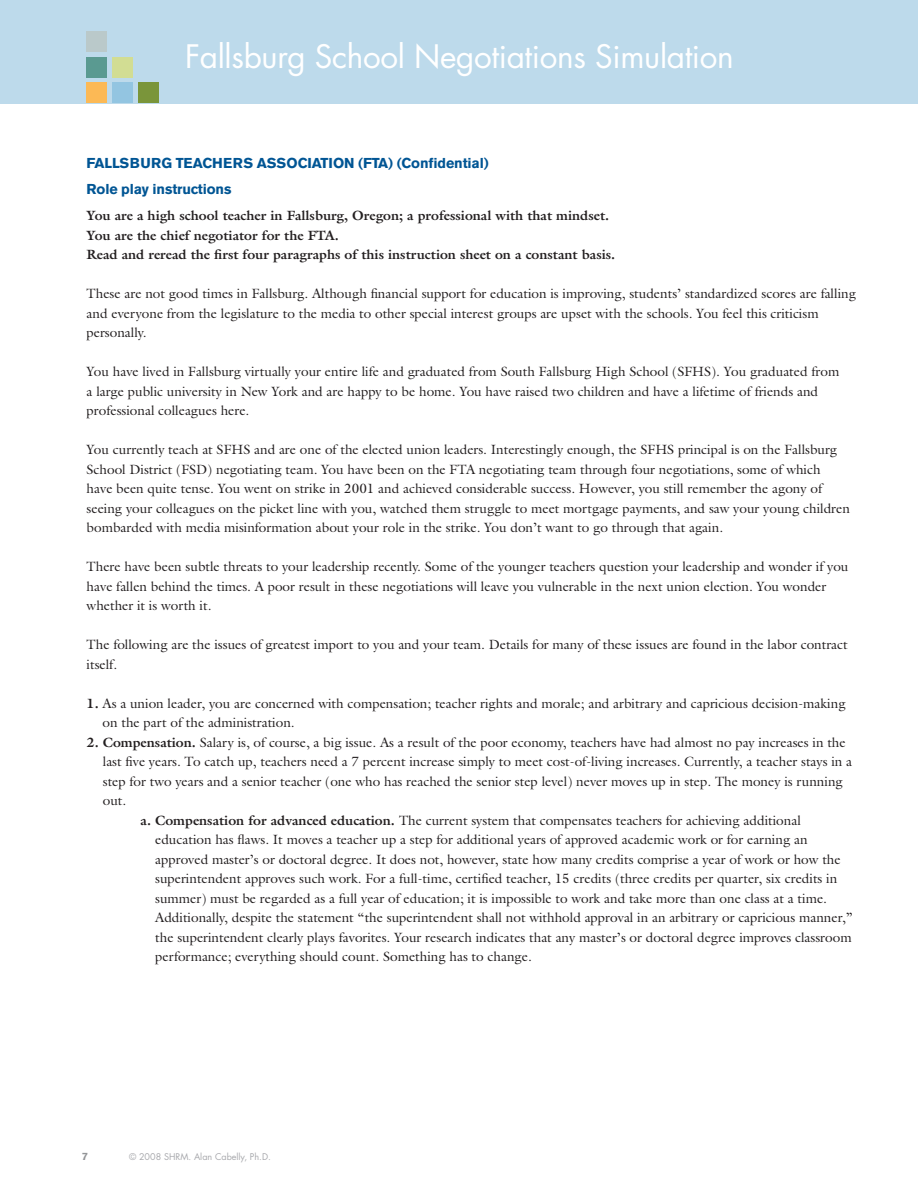
<style>
.page{position:relative;width:918px;height:1188px;background:#fff}
.page>*{position:absolute;margin:0;border:0;box-sizing:border-box;transform-origin:0 0}
.t1{font:31.5px "Futura";letter-spacing:-.01em;color:#fff}
.Subhead_2{font:700 14.25px "Akzidenz Grotesk BE";letter-spacing:-.01em;color:#005594}
.Body_ITC_Galliard_9{font:13.5px/19.5px "Galliard";color:#231f20}
.Body_ITC_Galliard_9-2{font:700 13.5px "Galliard";color:#231f20}
.t2{font:700 10.5px "Akzidenz Grotesk BE";color:#939598}
.t3{font:9px "Futura";color:#a8a9ad}
.s1{font-weight:700}
</style>
<div class="page">
<div style="left:1px;top:0;width:917px;height:103px;background:#bddaeb"></div>
<div style="left:86px;top:32px;width:21px;height:20px;background:#bac9ca"></div>
<div style="left:138px;top:82px;width:20px;height:21px;background:#7a953a"></div>
<div style="left:86px;top:57px;width:21px;height:20px;background:#5a9a91"></div>
<div style="left:112px;top:57px;width:21px;height:20px;background:#d2dd93"></div>
<div style="left:86px;top:82px;width:21px;height:21px;background:#fcb955"></div>
<div style="left:112px;top:82px;width:21px;height:21px;background:#93c5e1"></div>
<h1 class="t1" style="left:185px;top:37px;width:550px">Fallsburg School Negotiations Simulation</h1>
<p class="Subhead_2" style="left:87px;top:155px;width:404px">FALLSBURG TEACHERS ASSOCIATION (FTA) (Confidential)</p>
<p class="Subhead_2" style="left:87px;top:181px;width:146px">Role play instructions</p>
<p class="Body_ITC_Galliard_9-2" style="left:87px;top:207px;width:524px">You are a high school teacher in Fallsburg, Oregon; a professional with that mindset.</p>
<p class="Body_ITC_Galliard_9-2" style="left:87px;top:226px;width:254px">You are the chief negotiator for the FTA.</p>
<p class="Body_ITC_Galliard_9-2" style="left:87px;top:246px;width:530px">Read and reread the first four paragraphs of this instruction sheet on a constant basis.</p>
<p class="Body_ITC_Galliard_9" style="left:87px;top:284px;width:771px">These are not good times in Fallsburg. Although financial support for education is improving, students’ standardized scores are falling and everyone from the legislature to the media to other special interest groups are upset with the schools. You feel this criticism personally.</p>
<p class="Body_ITC_Galliard_9" style="left:87px;top:362px;width:754px">You have lived in Fallsburg virtually your entire life and graduated from South Fallsburg High School (SFHS). You graduated from a large public university in New York and are happy to be home. You have raised two children and have a lifetime of friends and professional colleagues here.</p>
<p class="Body_ITC_Galliard_9" style="left:87px;top:440px;width:765px">You currently teach at SFHS and are one of the elected union leaders. Interestingly enough, the SFHS principal is on the Fallsburg School District (FSD) negotiating team. You have been on the FTA negotiating team through four negotiations, some of which<br>have been quite tense. You went on strike in 2001 and achieved considerable success. However, you still remember the agony of seeing your colleagues on the picket line with you, watched them struggle to meet mortgage payments, and saw your young children bombarded with media misinformation about your role in the strike. You don’t want to go through that again.</p>
<p class="Body_ITC_Galliard_9" style="left:87px;top:557px;width:763px">There have been subtle threats to your leadership recently. Some of the younger teachers question your leadership and wonder if you have fallen behind the times. A poor result in these negotiations will leave you vulnerable in the next union election. You wonder whether it is worth it.</p>
<p class="Body_ITC_Galliard_9" style="left:87px;top:635px;width:763px">The following are the issues of greatest import to you and your team. Details for many of these issues are found in the labor contract itself.</p>
<p class="Body_ITC_Galliard_9" style="left:103px;top:693px;width:745px;text-indent:-16px"><span class="s1">1.</span> As a union leader, you are concerned with compensation; teacher rights and morale; and arbitrary and capricious decision-making on the part of the administration.</p>
<p class="Body_ITC_Galliard_9" style="left:103px;top:732px;width:751px;text-indent:-16px"><span class="s1">2. Compensation.</span> Salary is, of course, a big issue. As a result of the poor economy, teachers have had almost no pay increases in the last five years. To catch up, teachers need a 7 percent increase simply to meet cost-of-living increases. Currently, a teacher stays in a step for two years and a senior teacher (one who has reached the senior step level) never moves up in step. The money is running out.</p>
<p class="Body_ITC_Galliard_9" style="left:155px;top:810px;width:699px;text-indent:-15px"><span class="s1">a. Compensation for advanced education.</span> The current system that compensates teachers for achieving additional education has flaws. It moves a teacher up a step for additional years of approved academic work or for earning an approved master’s or doctoral degree. It does not, however, state how many credits comprise a year of work or how the superintendent approves such work. For a full-time, certified teacher, 15 credits (three credits per quarter, six credits in summer) must be regarded as a full year of education; it is impossible to work and take more than one class at a time.<br>Additionally, despite the statement “the superintendent shall not withhold approval in an arbitrary or capricious manner,” the superintendent clearly plays favorites. Your research indicates that any master’s or doctoral degree improves classroom performance; everything should count. Something has to change.</p>
<p class="t2" style="left:82px;top:1150px;width:7px">7</p>
<p class="t3" style="left:129px;top:1151px;width:143px">© 2008 SHRM. Alan Cabelly, Ph.D.</p>
</div>
